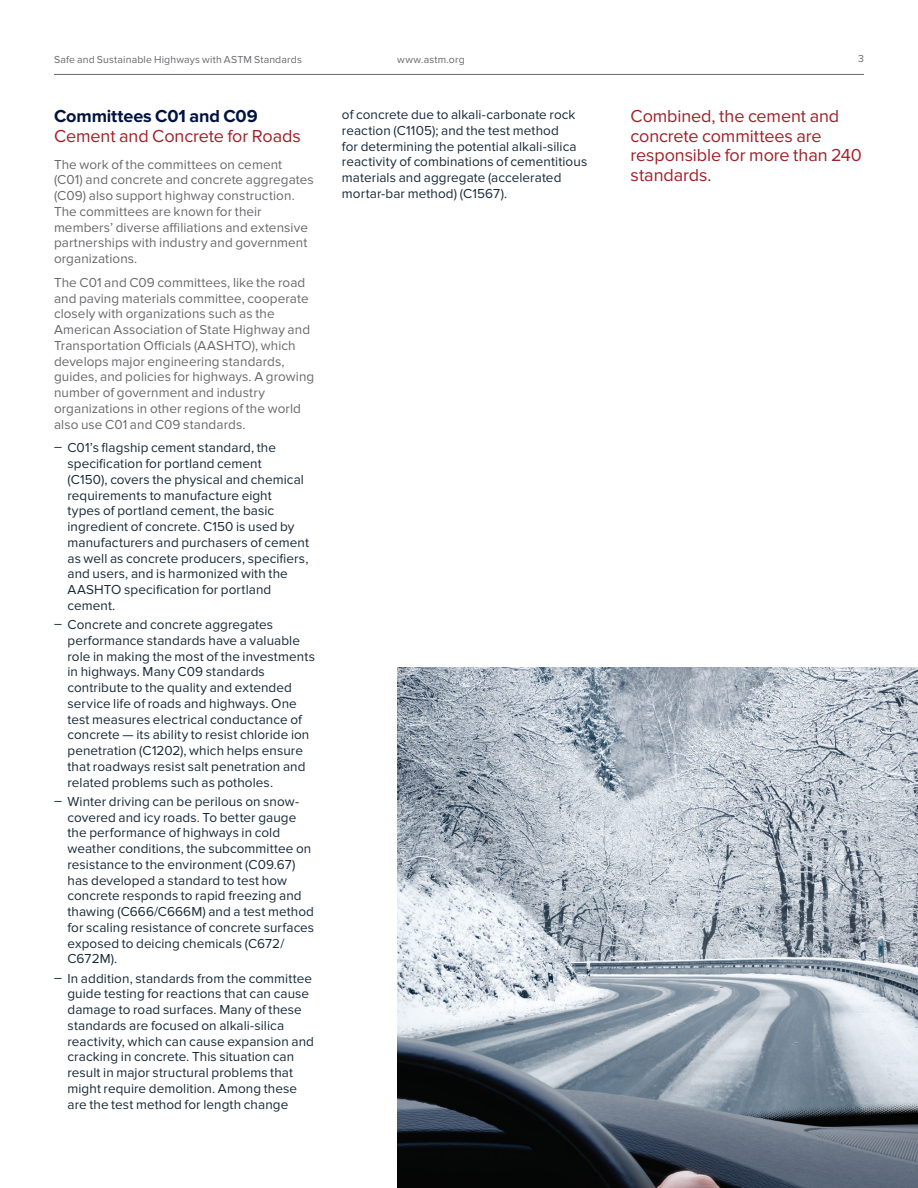
<style>
.page{position:relative;width:918px;height:1188px;background:#fff}
.page>*{position:absolute;margin:0;border:0;box-sizing:border-box;transform-origin:0 0}
.t1{font:18px/19.5px "Proxima Nova";letter-spacing:-.005em;color:#a02129}
.t2{font:700 18px "Proxima Nova";letter-spacing:-.01em;color:#001340}
.t3{font:13.5px/15.8px "Proxima Nova";letter-spacing:.005em;color:#172938}
.t4{font:13.5px/15.8px "Proxima Nova";letter-spacing:.005em;color:#69696c}
.t5{font:10.5px "Proxima Nova";letter-spacing:.015em;color:#69696c}
</style>
<div class="page">
<hr style="left:54px;top:74px;width:810px;height:1px;background:#69696c">
<img style="left:397px;top:667px;width:521px;height:521px">
<p class="t5" style="left:54px;top:53px;width:249px">Safe and Sustainable Highways with ASTM Standards</p>
<p class="t5" style="left:397px;top:53px;width:69px">www.astm.org</p>
<p class="t5" style="left:858px;top:53px;width:7px">3</p>
<h1 class="t2" style="left:54px;top:106px;width:205px">Committees C01 and C09</h1>
<h1 class="t1" style="left:54px;top:126px;width:248px">Cement and Concrete for Roads</h1>
<p class="t4" style="left:54px;top:157px;width:261px">The work of the committees on cement (C01) and concrete and concrete aggregates (C09) also support highway construction.<br>The committees are known for their members’ diverse affiliations and extensive partnerships with industry and government organizations.</p>
<p class="t4" style="left:54px;top:275px;width:262px">The C01 and C09 committees, like the road and paving materials committee, cooperate closely with organizations such as the American Association of State Highway and Transportation Officials (AASHTO), which develops major engineering standards, guides, and policies for highways. A growing number of government and industry organizations in other regions of the world also use C01 and C09 standards.</p>
<p class="t3" style="left:68px;top:440px;width:243px;text-indent:-14px">ͽ C01’s flagship cement standard, the specification for portland cement<br>(C150), covers the physical and chemical requirements to manufacture eight<br>types of portland cement, the basic ingredient of concrete. C150 is used by manufacturers and purchasers of cement as well as concrete producers, specifiers, and users, and is harmonized with the AASHTO specification for portland cement.</p>
<p class="t3" style="left:68px;top:617px;width:249px;text-indent:-14px">ͽ Concrete and concrete aggregates performance standards have a valuable role in making the most of the investments in highways. Many C09 standards contribute to the quality and extended service life of roads and highways. One test measures electrical conductance of concrete — its ability to resist chloride ion penetration (C1202), which helps ensure that roadways resist salt penetration and related problems such as potholes.</p>
<p class="t3" style="left:68px;top:794px;width:248px;text-indent:-14px">ͽ Winter driving can be perilous on snow&shy;covered and icy roads. To better gauge the performance of highways in cold weather conditions, the subcommittee on resistance to the environment (C09.67) has developed a standard to test how concrete responds to rapid freezing and thawing (C666/C666M) and a test method for scaling resistance of concrete surfaces exposed to deicing chemicals (C672/ C672M).</p>
<p class="t3" style="left:68px;top:971px;width:248px;text-indent:-14px">ͽ In addition, standards from the committee guide testing for reactions that can cause damage to road surfaces. Many of these standards are focused on alkali-silica reactivity, which can cause expansion and cracking in concrete. This situation can result in major structural problems that might require demolition. Among these are the test method for length change</p>
<p class="t3" style="left:342px;top:107px;width:247px">of concrete due to alkali-carbonate rock reaction (C1105); and the test method<br>for determining the potential alkali-silica reactivity of combinations of cementitious materials and aggregate (accelerated mortar-bar method) (C1567).</p>
<h1 class="t1" style="left:631px;top:107px;width:233px">Combined, the cement and concrete committees are responsible for more than 240 standards.</h1>
</div>
